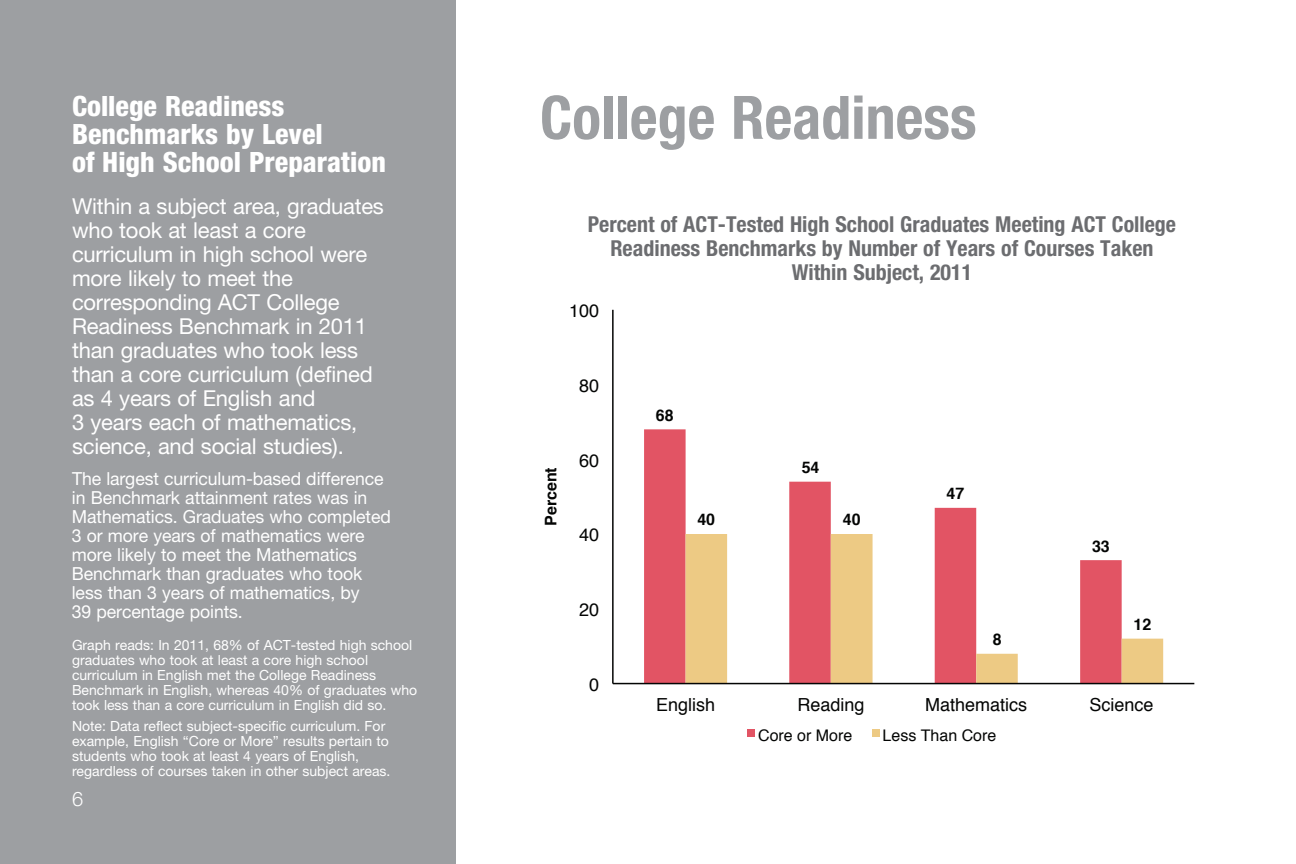
<style>
.page{position:relative;width:1296px;height:864px;background:#fff}
.page>*{position:absolute;margin:0;border:0;box-sizing:border-box;transform-origin:0 0}
.t1{font:700 condensed 60px "Helvetica Neue LT Std";color:#9d9fa2}
.t2{font:800 condensed 28px/28px "Helvetica Neue LT Std";color:#fff}
.t3{font:22px/24px "Helvetica Neue LT Std";letter-spacing:-.01em;color:#fff}
.t4{font:700 condensed 22px/24px "Helvetica Neue LT Std";color:#6c6d70;text-align:center}
.t5{font:300 20px "Helvetica Neue LT Std";color:#fff}
.t6{font:18px/19px "Helvetica Neue LT Std";letter-spacing:-.005em;color:#fff}
.t7{font:18px "Helvetica";color:#040504}
.t8{font:700 16px "Helvetica";color:#040504}
.t9{font:16px "Helvetica";color:#040504}
.t10{font:14px/15px "Helvetica Neue LT Std";color:#fff}
</style>
<div class="page">
<div style="left:0;top:0;width:456px;height:864px;background:#9d9fa2"></div>
<svg style="left:644px;top:429px;width:333px;height:254px"></svg>
<svg style="left:686px;top:534px;width:477px;height:149px"></svg>
<hr style="left:612px;top:310px;width:2px;height:374px;background:#040504">
<hr style="left:613px;top:683px;width:581px;height:1px;background:#040504">
<div style="left:748px;top:730px;width:7px;height:7px;background:#e25464"></div>
<div style="left:872px;top:730px;width:8px;height:7px;background:#edca84"></div>
<h2 class="t2" style="left:72px;top:94px;width:315px">College Readiness<br>Benchmarks by Level<br>of High School Preparation</h2>
<p class="t3" style="left:72px;top:196px;width:313px">Within a subject area, graduates who took at least a core curriculum in high school were more likely to meet the corresponding ACT College<br>Readiness Benchmark in 2011 than graduates who took less than a core curriculum (defined as 4 years of English and<br>3 years each of mathematics, science, and social studies).</p>
<p class="t6" style="left:72px;top:471px;width:321px">The largest curriculum-based difference in Benchmark attainment rates was in Mathematics. Graduates who completed 3 or more years of mathematics were more likely to meet the Mathematics Benchmark than graduates who took less than 3 years of mathematics, by<br>39 percentage points.</p>
<p class="t10" style="left:72px;top:639px;width:347px">Graph reads: In 2011, 68% of ACT-tested high school graduates who took at least a core high school curriculum in English met the College Readiness Benchmark in English, whereas 40% of graduates who took less than a core curriculum in English did so.</p>
<p class="t10" style="left:72px;top:720px;width:320px">Note: Data reflect subject-specific curriculum. For example, English “Core or More” results pertain to students who took at least 4 years of English, regardless of courses taken in other subject areas.</p>
<h3 class="t5" style="left:72px;top:792px;width:13px">6</h3>
<h1 class="t1" style="left:540px;top:96px;width:438px">College Readiness</h1>
<h3 class="t4" style="left:588px;top:214px;width:590px">Percent of ACT-Tested High School Graduates Meeting ACT College<br>Readiness Benchmarks by Number of Years of Courses Taken<br>Within Subject, 2011</h3>
<p class="t7" style="left:569px;top:303px;width:32px">100</p>
<p class="t7" style="left:579px;top:378px;width:22px">80</p>
<p class="t8" style="left:544px;top:526px;width:60px;rotate:-90deg">Percent</p>
<p class="t7" style="left:579px;top:453px;width:22px">60</p>
<p class="t7" style="left:579px;top:527px;width:22px">40</p>
<p class="t7" style="left:579px;top:602px;width:22px">20</p>
<p class="t7" style="left:589px;top:677px;width:12px">0</p>
<p class="t8" style="left:656px;top:408px;width:19px">68</p>
<p class="t8" style="left:802px;top:461px;width:19px">54</p>
<p class="t8" style="left:697px;top:513px;width:19px">40</p>
<p class="t8" style="left:843px;top:513px;width:19px">40</p>
<p class="t8" style="left:947px;top:487px;width:19px">47</p>
<p class="t8" style="left:993px;top:633px;width:10px">8</p>
<p class="t8" style="left:1092px;top:539px;width:19px">33</p>
<p class="t8" style="left:1134px;top:618px;width:19px">12</p>
<p class="t7" style="left:656px;top:697px;width:61px">English</p>
<p class="t7" style="left:797px;top:697px;width:69px">Reading</p>
<p class="t7" style="left:925px;top:697px;width:104px">Mathematics</p>
<p class="t7" style="left:1090px;top:697px;width:66px">Science</p>
<p class="t9" style="left:758px;top:729px;width:96px">Core or More</p>
<p class="t9" style="left:883px;top:729px;width:115px">Less Than Core</p>
</div>
